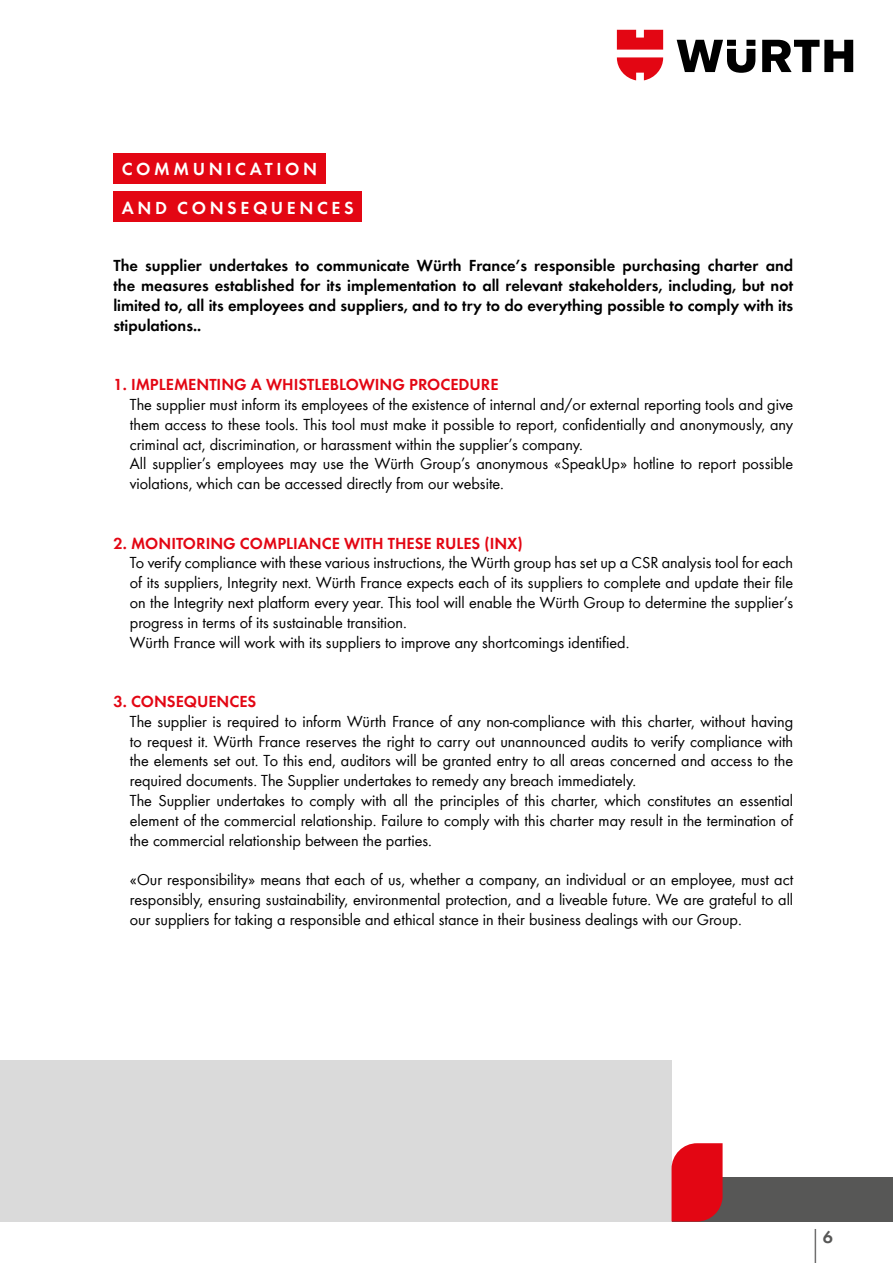
<style>
.page{position:relative;width:893px;height:1263px;background:#fff}
.page>*{position:absolute;margin:0;border:0;box-sizing:border-box;transform-origin:0 0}
.t1{font:600 18px/38.2px "Wuerth";letter-spacing:.2em;color:#fff}
.t2{font:600 18px "Wuerth";color:#575756}
.t3{font:16.5px/19.8px "Wuerth";color:#000}
.t4{font:600 16.5px/19.8px "Wuerth";color:#000;text-align:justify}
.t5{font:600 16.5px "Wuerth";color:#e30613}
</style>
<div class="page">
<hr style="left:815px;top:1229px;width:1px;height:34px;background:#706f6f">
<svg style="left:677px;top:40px;width:176px;height:33px"></svg>
<svg style="left:617px;top:30px;width:46px;height:50px"></svg>
<div style="left:113px;top:153px;width:213px;height:31px;background:#e30613"></div>
<div style="left:113px;top:191px;width:249px;height:31px;background:#e30613"></div>
<div style="left:0;top:1060px;width:672px;height:161px;background:#dadada"></div>
<div style="left:673px;top:1177px;width:220px;height:44px;background:#575756"></div>
<svg style="left:671px;top:1143px;width:52px;height:78px;background:#de1521"></svg>
<p class="t1" style="left:122px;top:149px;width:233px">COMMUNICATION<br>AND CONSEQUENCES</p>
<p class="t4" style="left:113px;top:255px;width:681px">The supplier undertakes to communicate Würth France’s responsible purchasing charter and the measures established for its implementation to all relevant stakeholders, including, but not limited to, all its employees and suppliers, and to try to do everything possible to comply with its stipulations..</p>
<p class="t5" style="left:113px;top:373px;width:387px">1. IMPLEMENTING A WHISTLEBLOWING PROCEDURE</p>
<p class="t3" style="left:130px;top:394px;width:665px">The supplier must inform its employees of the existence of internal and/or external reporting tools and give them access to these tools. This tool must make it possible to report, confidentially and anonymously, any criminal act, discrimination, or harassment within the supplier’s company.<br>All supplier’s employees may use the Würth Group’s anonymous «SpeakUp» hotline to report possible violations, which can be accessed directly from our website.</p>
<p class="t5" style="left:113px;top:531px;width:411px">2. MONITORING COMPLIANCE WITH THESE RULES (INX)</p>
<p class="t3" style="left:130px;top:552px;width:665px">To verify compliance with these various instructions, the Würth group has set up a CSR analysis tool for each of its suppliers, Integrity next. Würth France expects each of its suppliers to complete and update their file on the Integrity next platform every year. This tool will enable the Würth Group to determine the supplier’s progress in terms of its sustainable transition.<br>Würth France will work with its suppliers to improve any shortcomings identified.</p>
<p class="t5" style="left:113px;top:689px;width:144px">3. CONSEQUENCES</p>
<p class="t3" style="left:130px;top:711px;width:665px">The supplier is required to inform Würth France of any non-compliance with this charter, without having to request it. Würth France reserves the right to carry out unannounced audits to verify compliance with the elements set out. To this end, auditors will be granted entry to all areas concerned and access to the required documents. The Supplier undertakes to remedy any breach immediately.<br>The Supplier undertakes to comply with all the principles of this charter, which constitutes an essential element of the commercial relationship. Failure to comply with this charter may result in the termination of the commercial relationship between the parties.</p>
<p class="t3" style="left:130px;top:869px;width:665px;text-align:justify">«Our responsibility» means that each of us, whether a company, an individual or an employee, must act responsibly, ensuring sustainability, environmental protection, and a liveable future. We are grateful to all our suppliers for taking a responsible and ethical stance in their business dealings with our Group.</p>
<p class="t2" style="left:823px;top:1223px;width:12px">6</p>
</div>
